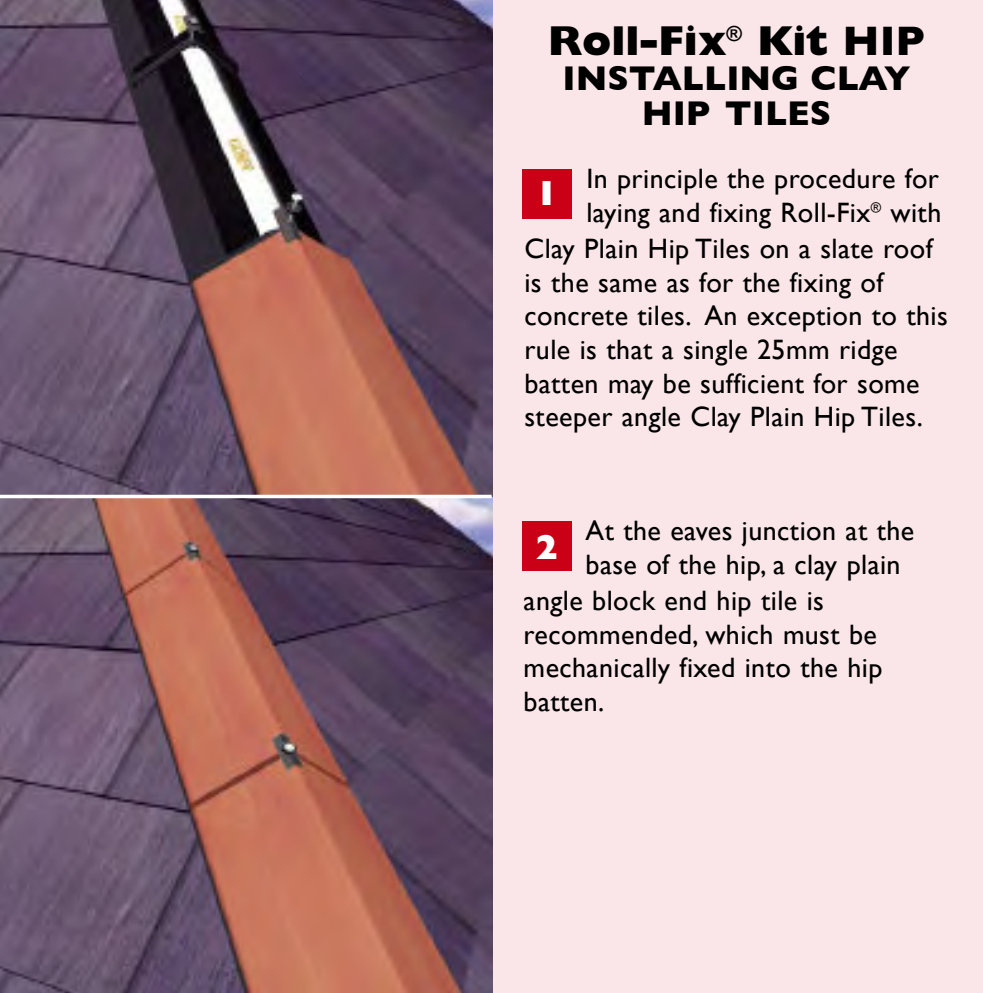
<style>
.page{position:relative;width:983px;height:993px;background:#fff}
.page>*{position:absolute;margin:0;border:0;box-sizing:border-box;transform-origin:0 0}
.t1{font:800 42px "Gill Sans";color:#000}
.t2{font:700 35px/35px "Gill Sans";color:#000;text-align:center}
.t3{font:800 35px "Gill Sans";color:#fff}
.t4{font:28px/33.6px "Gill Sans";letter-spacing:.015em;color:#000}
.s1{font-weight:700}
</style>
<div class="page">
<div style="left:491px;top:0;width:491px;height:992px;background:#fae6e8"></div>
<img style="left:1px;top:0;width:491px;height:496px">
<svg style="left:1px;top:496px;width:491px;height:496px;background:#7d5761"></svg>
<div style="left:521px;top:521px;width:50px;height:49px;background:#ca0016"></div>
<svg style="left:0;top:494px;width:491px;height:4px"></svg>
<div style="left:521px;top:169px;width:50px;height:49px;background:#ca0016"></div>
<h1 class="t1" style="left:548px;top:16px;width:378px">Roll-Fix<sup>®</sup> Kit <span class="s1">HIP</span></h1>
<p class="t2" style="left:562px;top:60px;width:349px">INSTALLING CLAY<br>HIP TILES</p>
<p class="t4" style="left:586px;top:162px;width:356px">In principle the procedure for laying and fixing Roll-Fix<sup>®</sup> with</p>
<p class="t3" style="left:534px;top:173px;width:25px">1</p>
<p class="t4" style="left:524px;top:231px;width:425px">Clay Plain Hip Tiles on a slate roof is the same as for the fixing of concrete tiles. An exception to this rule is that a single 25mm ridge batten may be sufficient for some steeper angle Clay Plain Hip Tiles.</p>
<p class="t4" style="left:585px;top:513px;width:330px">At the eaves junction at the</p>
<p class="t4" style="left:585px;top:547px;width:316px">base of the hip, a clay plain</p>
<p class="t4" style="left:523px;top:583px;width:302px">angle block end hip tile is</p>
<p class="t4" style="left:523px;top:617px;width:355px">recommended, which must be</p>
<p class="t4" style="left:523px;top:650px;width:360px">mechanically fixed into the hip</p>
<p class="t4" style="left:523px;top:684px;width:82px">batten.</p>
<p class="t3" style="left:534px;top:526px;width:25px">2</p>
</div>
